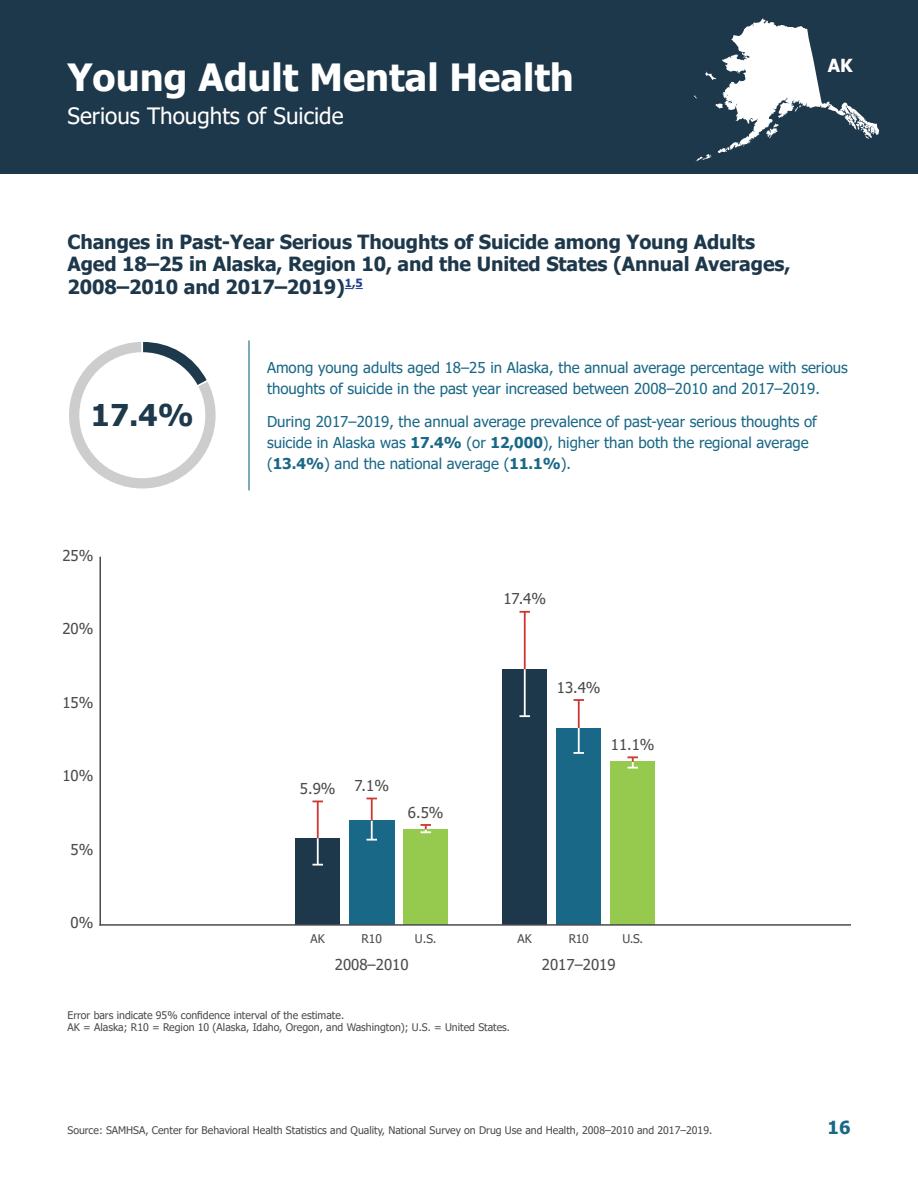
<style>
.page{position:relative;width:918px;height:1188px;background:#fff}
.page>*{position:absolute;margin:0;border:0;box-sizing:border-box;transform-origin:0 0}
.t1{font:700 37.5px "Tahoma";color:#fff}
.t2{font:700 30px "Tahoma";color:#1e394b}
.t3{font:22.5px "Tahoma";color:#fff}
.t4{font:700 19.5px/22.5px "Tahoma";letter-spacing:-.005em;color:#1e384b}
.t5{font:700 18px "Tahoma";color:#1a6887}
.t6{font:700 18px "Tahoma";color:#fff}
.t7{font:15px/21px "Tahoma";color:#1a6887}
.t8{font:15px "Tahoma";color:#4b4b4b}
.t9{font:12px "Tahoma";color:#4b4b4b}
.t10{font:10.5px "Tahoma";color:#4b4b4b}
.s1{font-weight:700}
</style>
<div class="page">
<div style="left:0;top:0;width:918px;height:174px;background:#1e384b"></div>
<svg style="left:694px;top:18px;width:185px;height:144px"></svg>
<svg style="left:345px;top:288px;width:18px;height:1px"></svg>
<hr style="left:248px;top:340px;width:2px;height:150px;background:#1a6887">
<svg style="left:69px;top:342px;width:147px;height:147px"></svg>
<div style="left:79px;top:352px;width:126px;height:126px;background:#fff;border-radius:50%"></div>
<img style="left:99px;top:556px;width:751px;height:370px">
<h2 class="t1" style="left:68px;top:51px;width:508px">Young Adult Mental Health</h2>
<h3 class="t3" style="left:68px;top:101px;width:278px">Serious Thoughts of Suicide</h3>
<p class="t6" style="left:828px;top:53px;width:26px">AK</p>
<p class="t4" style="left:68px;top:231px;width:725px">Changes in Past-Year Serious Thoughts of Suicide among Young Adults<br>Aged 18–25 in Alaska, Region 10, and the United States (Annual Averages,<br>2008–2010 and 2017–2019)<sup>1</sup><sup>,</sup><sup>5</sup></p>
<h2 class="t2" style="left:91px;top:394px;width:104px">17.4%</h2>
<p class="t8" style="left:62px;top:545px;width:33px">25%</p>
<p class="t8" style="left:62px;top:619px;width:33px">20%</p>
<p class="t8" style="left:62px;top:692px;width:33px">15%</p>
<p class="t8" style="left:62px;top:766px;width:33px">10%</p>
<p class="t8" style="left:71px;top:839px;width:24px">5%</p>
<p class="t8" style="left:71px;top:913px;width:24px">0%</p>
<p class="t7" style="left:267px;top:358px;width:582px">Among young adults aged 18–25 in Alaska, the annual average percentage with serious thoughts of suicide in the past year increased between 2008–2010 and 2017–2019.</p>
<p class="t7" style="left:267px;top:412px;width:552px">During 2017–2019, the annual average prevalence of past-year serious thoughts of suicide in Alaska was <span class="s1">17.4%</span> (or <span class="s1">12,000</span>), higher than both the regional average (<span class="s1">13.4%</span>) and the national average (<span class="s1">11.1%</span>).</p>
<p class="t8" style="left:300px;top:779px;width:37px">5.9%</p>
<p class="t8" style="left:355px;top:776px;width:36px">7.1%</p>
<p class="t8" style="left:408px;top:802px;width:37px">6.5%</p>
<p class="t8" style="left:503px;top:589px;width:44px">17.4%</p>
<p class="t8" style="left:557px;top:677px;width:45px">13.4%</p>
<p class="t8" style="left:611px;top:734px;width:45px">11.1%</p>
<p class="t9" style="left:311px;top:931px;width:16px">AK</p>
<p class="t9" style="left:361px;top:931px;width:22px">R10</p>
<p class="t9" style="left:415px;top:931px;width:23px">U.S.</p>
<p class="t9" style="left:518px;top:931px;width:16px">AK</p>
<p class="t9" style="left:569px;top:931px;width:21px">R10</p>
<p class="t9" style="left:623px;top:931px;width:22px">U.S.</p>
<p class="t8" style="left:335px;top:955px;width:75px">2008–2010</p>
<p class="t8" style="left:542px;top:955px;width:75px">2017–2019</p>
<p class="t10" style="left:68px;top:1008px;width:278px">Error bars indicate 95% confidence interval of the estimate.</p>
<p class="t10" style="left:68px;top:1021px;width:444px">AK = Alaska; R10 = Region 10 (Alaska, Idaho, Oregon, and Washington); U.S. = United States.</p>
<p class="t10" style="left:68px;top:1123px;width:646px">Source: SAMHSA, Center for Behavioral Health Statistics and Quality, National Survey on Drug Use and Health, 2008–2010 and 2017–2019.</p>
<p class="t5" style="left:828px;top:1115px;width:24px">16</p>
</div>
